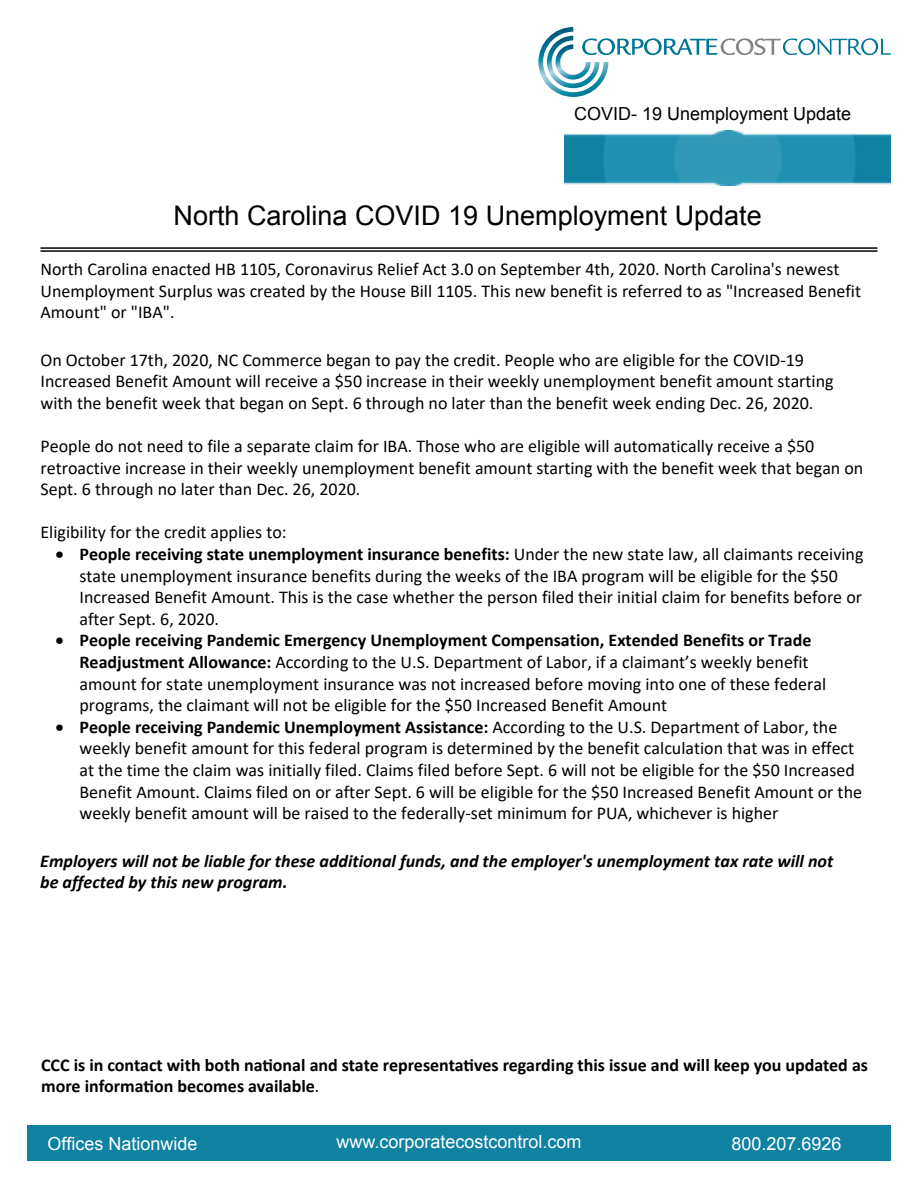
<style>
.page{position:relative;width:918px;height:1188px;background:#fff}
.page>*{position:absolute;margin:0;border:0;box-sizing:border-box;transform-origin:0 0}
.t1{font:27px "Arial";color:#000}
.t2{font:18px/21.6px "Calibri";color:#000}
.t3{font:700 18px/21.6px "Calibri";color:#000}
.t4{font:italic 700 18px/21.6px "Calibri";color:#000}
.t5{font:18px "Arial";color:#fff}
.t6{font:18px "Arial";color:#000}
.s1{font-weight:700}
.s2{font-weight:400}
</style>
<div class="page">
<img style="left:564px;top:131px;width:327px;height:55px">
<svg style="left:538px;top:27px;width:353px;height:70px"></svg>
<hr style="left:40px;top:247px;width:838px;height:2px;background:#000">
<hr style="left:40px;top:250px;width:838px;height:2px;background:#000">
<div style="left:27px;top:1125px;width:864px;height:36px;background:#0f81a1"></div>
<p class="t6" style="left:574px;top:102px;width:279px">COVID- 19 Unemployment Update</p>
<h1 class="t1" style="left:174px;top:198px;width:590px">North Carolina COVID 19 Unemployment Update</h1>
<p class="t2" style="left:40px;top:258px;width:822px">North Carolina enacted HB 1105, Coronavirus Relief Act 3.0 on September 4th, 2020. North Carolina's newest<br>Unemployment Surplus was created by the House Bill 1105. This new benefit is referred to as "Increased Benefit<br>Amount" or "IBA".</p>
<p class="t2" style="left:40px;top:348px;width:795px">On October 17th, 2020, NC Commerce began to pay the credit. People who are eligible for the COVID-19<br>Increased Benefit Amount will receive a $50 increase in their weekly unemployment benefit amount starting with the benefit week that began on Sept. 6 through no later than the benefit week ending Dec. 26, 2020.</p>
<p class="t2" style="left:41px;top:435px;width:824px">People do not need to file a separate claim for IBA. Those who are eligible will automatically receive a $50 retroactive increase in their weekly unemployment benefit amount starting with the benefit week that began on<br>Sept. 6 through no later than Dec. 26, 2020.</p>
<p class="t2" style="left:41px;top:521px;width:248px">Eligibility for the credit applies to:</p>
<p class="t2" style="left:79px;top:543px;width:786px;text-indent:-24px">• <span class="s1">People receiving state unemployment insurance benefits:</span> Under the new state law, all claimants receiving state unemployment insurance benefits during the weeks of the IBA program will be eligible for the $50<br>Increased Benefit Amount. This is the case whether the person filed their initial claim for benefits before or after Sept. 6, 2020.</p>
<p class="t2" style="left:79px;top:629px;width:748px;text-indent:-24px">• <span class="s1">People receiving Pandemic Emergency Unemployment Compensation, Extended Benefits or Trade Readjustment Allowance:</span> According to the U.S. Department of Labor, if a claimant’s weekly benefit amount for state unemployment insurance was not increased before moving into one of these federal programs, the claimant will not be eligible for the $50 Increased Benefit Amount</p>
<p class="t2" style="left:79px;top:716px;width:784px;text-indent:-24px">• <span class="s1">People receiving Pandemic Unemployment Assistance:</span> According to the U.S. Department of Labor, the weekly benefit amount for this federal program is determined by the benefit calculation that was in effect at the time the claim was initially filed. Claims filed before Sept. 6 will not be eligible for the $50 Increased Benefit Amount. Claims filed on or after Sept. 6 will be eligible for the $50 Increased Benefit Amount or the weekly benefit amount will be raised to the federally-set minimum for PUA, whichever is higher</p>
<p class="t4" style="left:40px;top:849px;width:795px">Employers will not be liable for these additional funds, and the employer's unemployment tax rate will not be affected by this new program.</p>
<p class="t3" style="left:41px;top:1053px;width:829px">CCC is in contact with both national and state representatives regarding this issue and will keep you updated as more information becomes available<span class="s2">.</span></p>
<p class="t5" style="left:48px;top:1132px;width:152px">Offices Nationwide</p>
<p class="t5" style="left:336px;top:1130px;width:247px">www.corporatecostcontrol.com</p>
<p class="t5" style="left:731px;top:1132px;width:112px">800.207.6926</p>
</div>
